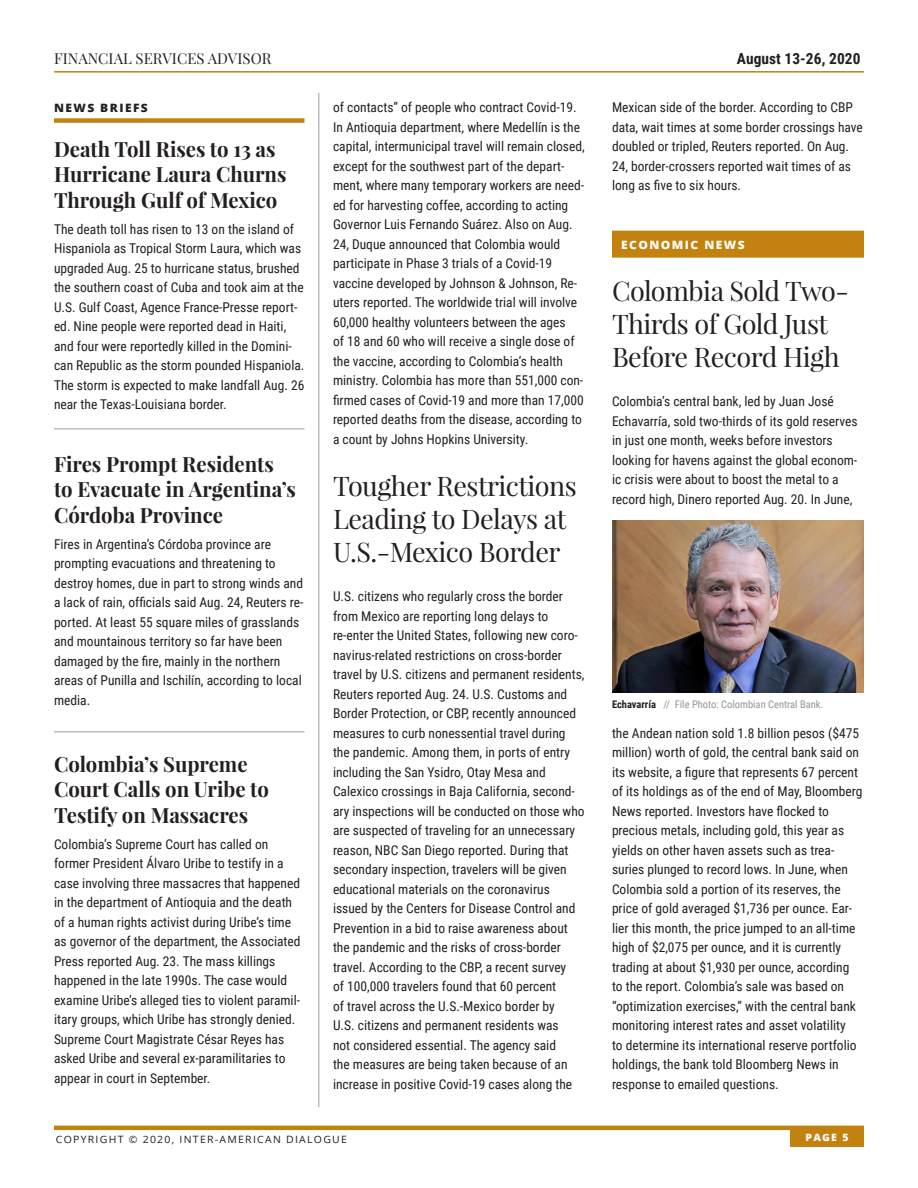
<style>
.page{position:relative;width:918px;height:1188px;background:#fff}
.page>*{position:absolute;margin:0;border:0;box-sizing:border-box;transform-origin:0 0}
.Subhead_18pt{font:27px/33px "Playfair Display";letter-spacing:-.02em;color:#231f20}
.Subhead-_14pt_-_BOLD{font:700 21px/25.5px "Playfair Display";color:#231f20}
.News_Briefs__Subhea{font:700 21px/25.5px "Playfair Display";color:#231f20}
.t1{font:700 15.3px "Roboto Condensed";letter-spacing:.005em;color:#231f20}
.t2{font:15px "Playfair Display";letter-spacing:.005em;color:#231f20}
.Main_Body_Text{font:13.5px/19.5px "Roboto Condensed";color:#231f20}
.Subhead_18pt-2{font:13.5px/19.5px "Roboto Condensed";color:#231f20}
.News_Briefs__Body_T{font:13.5px/19.5px "Roboto Condensed";color:#231f20}
.News_Briefs__Subhea-2{font:13.5px/19.5px "Roboto Condensed";color:#231f20}
.Sections_-_with_Yell{font:800 11.55px "Open Sans";letter-spacing:.12em;color:#fff;scale:1.04 1}
.News_Briefs__Title{font:800 11.55px "Open Sans";letter-spacing:.12em;color:#231f20;scale:1.04 1}
.Photo_caption{font:10.5px "Roboto Condensed";color:#939598}
.t3{font:10.05px "Open Sans";letter-spacing:.12em;color:#231f20;scale:1.04 1}
.t4{font:800 10.05px "Open Sans";color:#fff;scale:1.04 1}
.s1{font-weight:700;color:#231f20}
</style>
<div class="page">
<hr style="left:54px;top:1126px;width:810px;height:4px;background:#c3820f">
<div style="left:790px;top:1129px;width:74px;height:18px;background:#c3820f"></div>
<hr style="left:54px;top:71px;width:810px;height:2px;background:#c3820f">
<div style="left:612px;top:231px;width:252px;height:27px;background:#c3820f"></div>
<hr style="left:318px;top:93px;width:2px;height:1014px;background:#bcbdc0">
<div style="left:54px;top:118px;width:250px;height:5px;background:#c3820f"></div>
<hr style="left:54px;top:428px;width:250px;height:2px;background:#bcbdc0">
<hr style="left:54px;top:731px;width:250px;height:2px;background:#bcbdc0">
<img style="left:612px;top:520px;width:252px;height:172px">
<p class="t2" style="left:54px;top:49px;width:219px">FINANCIAL SERVICES ADVISOR</p>
<p class="t1" style="left:737px;top:47px;width:125px">August 13-26, 2020</p>
<p class="Main_Body_Text" style="left:333px;top:97px;width:253px">of contacts” of people who contract Covid-19.<br>In Antioquia department, where Medellín is the capital, intermunicipal travel will remain closed, except for the southwest part of the depart&shy;ment, where many temporary workers are need&shy;ed for harvesting coffee, according to acting Governor Luis Fernando Suárez. Also on Aug.<br>24, Duque announced that Colombia would participate in Phase 3 trials of a Covid-19 vaccine developed by Johnson &amp; Johnson, Re&shy;uters reported. The worldwide trial will involve 60,000 healthy volunteers between the ages<br>of 18 and 60 who will receive a single dose of the vaccine, according to Colombia’s health ministry. Colombia has more than 551,000 con&shy;firmed cases of Covid-19 and more than 17,000 reported deaths from the disease, according to a count by Johns Hopkins University.</p>
<p class="Subhead_18pt" style="left:333px;top:469px;width:245px">Tougher Restrictions<br>Leading to Delays at<br>U.S.-Mexico Border</p>
<p class="Main_Body_Text" style="left:333px;top:586px;width:253px">U.S. citizens who regularly cross the border from Mexico are reporting long delays to re-enter the United States, following new coro&shy;navirus-related restrictions on cross-border travel by U.S. citizens and permanent residents, Reuters reported Aug. 24. U.S. Customs and Border Protection, or CBP, recently announced measures to curb nonessential travel during the pandemic. Among them, in ports of entry including the San Ysidro, Otay Mesa and Calexico crossings in Baja California, second&shy;ary inspections will be conducted on those who are suspected of traveling for an unnecessary reason, NBC San Diego reported. During that secondary inspection, travelers will be given educational materials on the coronavirus issued by the Centers for Disease Control and Prevention in a bid to raise awareness about the pandemic and the risks of cross-border travel. According to the CBP, a recent survey<br>of 100,000 travelers found that 60 percent<br>of travel across the U.S.-Mexico border by<br>U.S. citizens and permanent residents was<br>not considered essential. The agency said<br>the measures are being taken because of an increase in positive Covid-19 cases along the</p>
<p class="Main_Body_Text" style="left:612px;top:97px;width:252px">Mexican side of the border. According to CBP data, wait times at some border crossings have doubled or tripled, Reuters reported. On Aug.<br>24, border-crossers reported wait times of as long as five to six hours.</p>
<p class="News_Briefs__Title" style="left:54px;top:99px;width:92px">NEWS BRIEFS</p>
<p class="News_Briefs__Subhea" style="left:54px;top:136px;width:234px">Death Toll Rises to 13 as<br>Hurricane Laura Churns<br>Through Gulf of Mexico</p>
<p class="News_Briefs__Subhea-2" style="left:54px;top:219px;width:252px">The death toll has risen to 13 on the island of Hispaniola as Tropical Storm Laura, which was upgraded Aug. 25 to hurricane status, brushed the southern coast of Cuba and took aim at the U.S. Gulf Coast, Agence France-Presse report&shy;ed. Nine people were reported dead in Haiti, and four were reportedly killed in the Domini&shy;can Republic as the storm pounded Hispaniola.<br>The storm is expected to make landfall Aug. 26 near the Texas-Louisiana border.</p>
<p class="Sections_-_with_Yell" style="left:621px;top:236px;width:120px">ECONOMIC NEWS</p>
<p class="Subhead_18pt" style="left:612px;top:274px;width:239px">Colombia Sold Two-<br>Thirds of Gold Just<br>Before Record High</p>
<p class="Subhead_18pt-2" style="left:612px;top:391px;width:247px">Colombia’s central bank, led by Juan José Echavarría, sold two-thirds of its gold reserves in just one month, weeks before investors looking for havens against the global econom&shy;ic crisis were about to boost the metal to a record high, Dinero reported Aug. 20. In June,</p>
<p class="Subhead-_14pt_-_BOLD" style="left:54px;top:451px;width:243px">Fires Prompt Residents to Evacuate in Argentina’s<br>Córdoba Province</p>
<p class="News_Briefs__Body_T" style="left:54px;top:534px;width:251px">Fires in Argentina’s Córdoba province are prompting evacuations and threatening to destroy homes, due in part to strong winds and a lack of rain, officials said Aug. 24, Reuters re&shy;ported. At least 55 square miles of grasslands and mountainous territory so far have been damaged by the fire, mainly in the northern areas of Punilla and Ischilín, according to local media.</p>
<p class="Photo_caption" style="left:612px;top:697px;width:213px"><span class="s1">Echavarría</span> // File Photo: Colombian Central Bank.</p>
<p class="Subhead_18pt-2" style="left:612px;top:723px;width:252px">the Andean nation sold 1.8 billion pesos ($475 million) worth of gold, the central bank said on its website, a figure that represents 67 percent of its holdings as of the end of May, Bloomberg News reported. Investors have flocked to precious metals, including gold, this year as yields on other haven assets such as trea&shy;suries plunged to record lows. In June, when Colombia sold a portion of its reserves, the price of gold averaged $1,736 per ounce. Ear&shy;lier this month, the price jumped to an all-time high of $2,075 per ounce, and it is currently trading at about $1,930 per ounce, according to the report. Colombia’s sale was based on “optimization exercises,” with the central bank monitoring interest rates and asset volatility<br>to determine its international reserve portfolio holdings, the bank told Bloomberg News in response to emailed questions.</p>
<p class="Subhead-_14pt_-_BOLD" style="left:54px;top:751px;width:216px">Colombia’s Supreme<br>Court Calls on Uribe to<br>Testify on Massacres</p>
<p class="News_Briefs__Body_T" style="left:54px;top:834px;width:248px">Colombia’s Supreme Court has called on former President Álvaro Uribe to testify in a case involving three massacres that happened in the department of Antioquia and the death of a human rights activist during Uribe’s time as governor of the department, the Associated Press reported Aug. 23. The mass killings happened in the late 1990s. The case would examine Uribe’s alleged ties to violent paramil&shy;itary groups, which Uribe has strongly denied.<br>Supreme Court Magistrate César Reyes has asked Uribe and several ex-paramilitaries to appear in court in September.</p>
<p class="t3" style="left:56px;top:1132px;width:281px">COPYRIGHT © 2020, INTER-AMERICAN DIALOGUE</p>
<p class="t4" style="left:806px;top:1129px;width:43px">PAGE 5</p>
</div>
